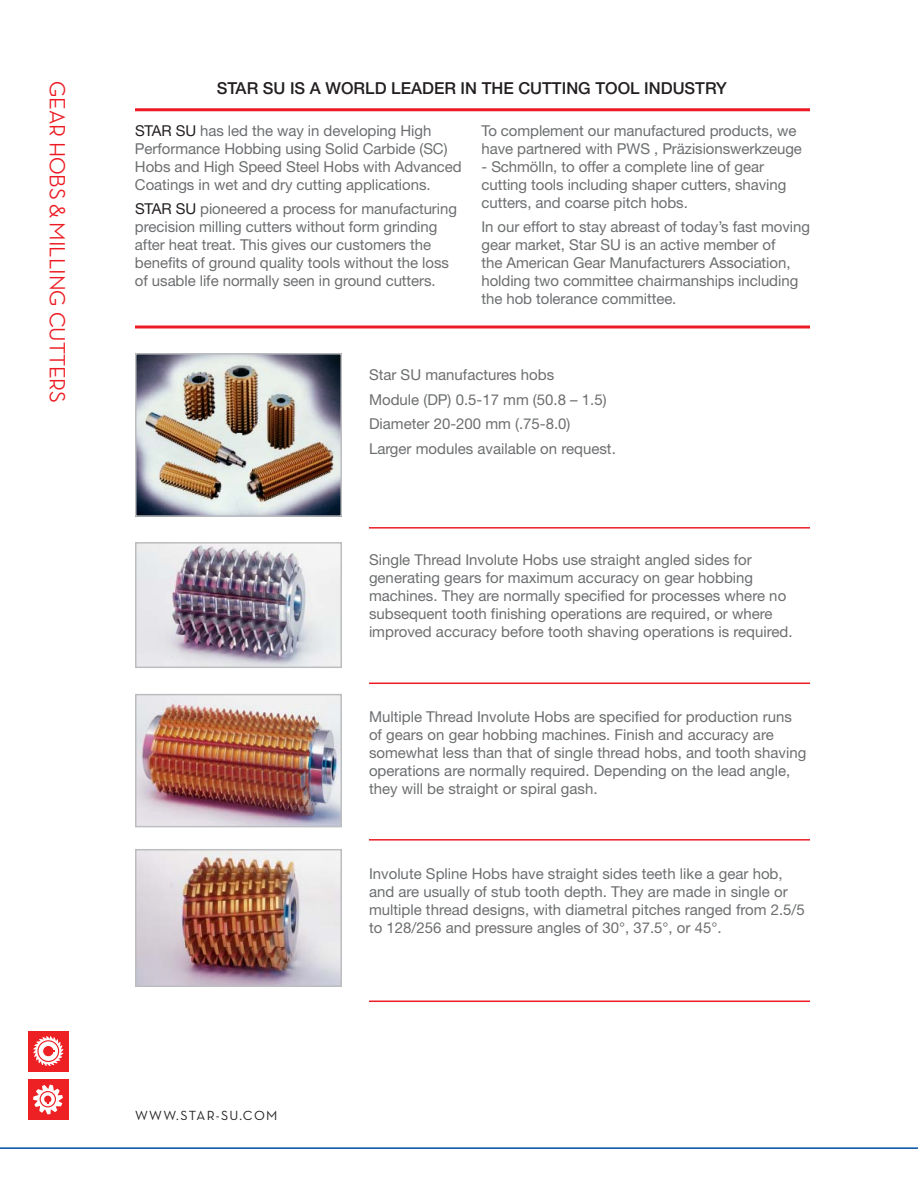
<style>
.page{position:relative;width:918px;height:1188px;background:#fff}
.page>*{position:absolute;margin:0;border:0;box-sizing:border-box;transform-origin:0 0}
.t1{font:500 22.5px "Neutra Disp";color:#ed1c24}
.t2{font:500 16.5px "Helvetica Neue";color:#231f20}
.t3{font:15px/18px "Helvetica Neue";letter-spacing:-.005em;color:#6c6e70}
.t4{font:13.5px "Neutra Text";letter-spacing:.1em;color:#231f20}
.s1{color:#231f20}
</style>
<div class="page">
<hr style="left:0;top:1147px;width:918px;height:2px;background:#034ea2">
<div style="left:28px;top:1079px;width:41px;height:40px;background:#ed2024"></div>
<svg style="left:33px;top:1085px;width:30px;height:29px"></svg>
<div style="left:28px;top:1031px;width:41px;height:40px;background:#ed2024"></div>
<svg style="left:33px;top:1036px;width:30px;height:30px"></svg>
<hr style="left:135px;top:326px;width:675px;height:2px;background:#ed1c24">
<img style="left:138px;top:852px;width:201px;height:132px">
<div style="left:135px;top:849px;width:207px;height:138px;border:2px solid #bbbdbf"></div>
<img style="left:138px;top:545px;width:201px;height:120px">
<div style="left:135px;top:542px;width:207px;height:126px;border:2px solid #bbbdbf"></div>
<hr style="left:369px;top:527px;width:441px;height:2px;background:#ed1c24">
<hr style="left:369px;top:683px;width:441px;height:1px;background:#ed1c24">
<hr style="left:369px;top:839px;width:441px;height:2px;background:#ed1c24">
<hr style="left:369px;top:1001px;width:441px;height:1px;background:#ed1c24">
<img style="left:138px;top:697px;width:201px;height:127px">
<div style="left:135px;top:694px;width:207px;height:133px;border:2px solid #bbbdbf"></div>
<img style="left:138px;top:356px;width:201px;height:158px">
<div style="left:135px;top:353px;width:207px;height:164px;border:2px solid #bbbdbf"></div>
<hr style="left:135px;top:108px;width:675px;height:3px;background:#ed1c24">
<h1 class="t1" style="left:65px;top:81px;width:324px;rotate:90deg">GEAR HOBS &amp; MILLING CUTTERS</h1>
<p class="t2" style="left:217px;top:82px;width:512px">STAR SU IS A WORLD LEADER IN THE CUTTING TOOL INDUSTRY</p>
<p class="t3" style="left:135px;top:123px;width:328px"><span class="s1">STAR SU</span> has led the way in developing High Performance Hobbing using Solid Carbide (SC)<br>Hobs and High Speed Steel Hobs with Advanced Coatings in wet and dry cutting applications.</p>
<p class="t3" style="left:135px;top:202px;width:324px"><span class="s1">STAR SU</span> pioneered a process for manufacturing precision milling cutters without form grinding after heat treat. This gives our customers the benefits of ground quality tools without the loss of usable life normally seen in ground cutters.</p>
<p class="t3" style="left:482px;top:123px;width:322px">To complement our manufactured products, we have partnered with PWS , Präzisionswerkzeuge</p>
<p class="t3" style="left:482px;top:159px;width:306px">- Schmölln, to offer a complete line of gear cutting tools including shaper cutters, shaving cutters, and coarse pitch hobs.</p>
<p class="t3" style="left:482px;top:220px;width:330px">In our effort to stay abreast of today’s fast moving gear market, Star SU is an active member of<br>the American Gear Manufacturers Association, holding two committee chairmanships including the hob tolerance committee.</p>
<p class="t3" style="left:369px;top:364px;width:248px;line-height:24.8px">Star SU manufactures hobs<br>Module (DP) 0.5-17 mm (50.8 – 1.5)<br>Diameter 20-200 mm (.75-8.0)<br>Larger modules available on request.</p>
<p class="t3" style="left:369px;top:552px;width:425px">Single Thread Involute Hobs use straight angled sides for generating gears for maximum accuracy on gear hobbing machines. They are normally specified for processes where no subsequent tooth finishing operations are required, or where improved accuracy before tooth shaving operations is required.</p>
<p class="t3" style="left:369px;top:709px;width:439px">Multiple Thread Involute Hobs are specified for production runs of gears on gear hobbing machines. Finish and accuracy are somewhat less than that of single thread hobs, and tooth shaving operations are normally required. Depending on the lead angle, they will be straight or spiral gash.</p>
<p class="t3" style="left:369px;top:866px;width:437px">Involute Spline Hobs have straight sides teeth like a gear hob, and are usually of stub tooth depth. They are made in single or multiple thread designs, with diametral pitches ranged from 2.5/5 to 128/256 and pressure angles of 30°, 37.5°, or 45°.</p>
<p class="t4" style="left:135px;top:1110px;width:144px">WWW.STAR-SU.COM</p>
</div>
